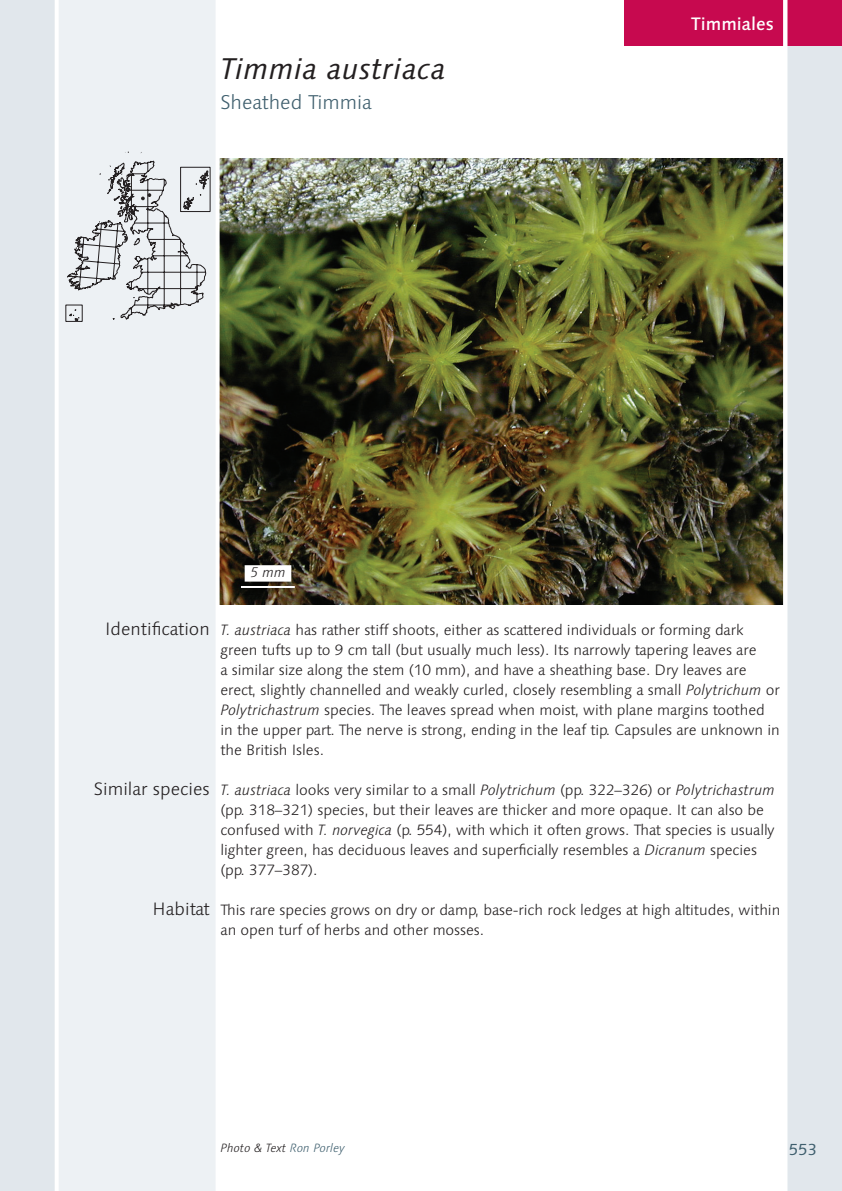
<style>
.page{position:relative;width:842px;height:1191px;background:#fff}
.page>*{position:absolute;margin:0;border:0;box-sizing:border-box;transform-origin:0 0}
.Title_1_Moss_Species{font:italic 30px "Linotype Syntax";letter-spacing:.01em;color:#231f20}
.Title_3_Moss_English{font:300 20px "Linotype Syntax";color:#3f5f6e}
.Text_Subheads_Right{font:300 18px "Linotype Syntax";color:#231f20}
.Title_4_Order_Name{font:500 18px "Linotype Syntax";color:#fff}
.t1{font:16px "Linotype Syntax";color:#3f5f6e}
.Text_Body{font:300 15px/20px "Linotype Syntax";letter-spacing:-.005em;color:#231f20}
.Photo_Scale_Bar_With{font:italic 300 14px "Linotype Syntax";color:#231f20}
.Text_Credits{font:italic 300 12px "Linotype Syntax";color:#231f20}
.s1{font-style:italic}
.s2{color:#3f5f6e}
</style>
<div class="page">
<img style="left:220px;top:159px;width:563px;height:445px">
<div style="left:785px;top:0;width:57px;height:1191px;background:#e1e7ec"></div>
<div style="left:624px;top:0;width:218px;height:45px;background:#c7094f"></div>
<div style="left:0;top:0;width:218px;height:1191px;background:#edf1f4"></div>
<svg style="left:66px;top:152px;width:144px;height:169px"></svg>
<div style="left:0;top:0;width:57px;height:1191px;background:#e1e7ec"></div>
<hr style="left:241px;top:586px;width:54px;height:2px;background:#fff">
<div style="left:245px;top:565px;width:46px;height:16px;background:#fff"></div>
<hr style="left:55px;top:0;width:4px;height:1191px;background:#fff">
<hr style="left:216px;top:0;width:4px;height:1191px;background:#fff">
<hr style="left:783px;top:0;width:4px;height:1191px;background:#fff">
<p class="Title_1_Moss_Species" style="left:220px;top:51px;width:227px">Timmia austriaca</p>
<p class="Title_3_Moss_English" style="left:220px;top:90px;width:153px">Sheathed Timmia</p>
<p class="Title_4_Order_Name" style="left:691px;top:13px;width:84px">Timmiales</p>
<p class="Photo_Scale_Bar_With" style="left:250px;top:564px;width:37px">5 mm</p>
<p class="Text_Subheads_Right" style="left:105px;top:618px;width:106px">Identification</p>
<p class="Text_Subheads_Right" style="left:94px;top:778px;width:117px">Similar species</p>
<p class="Text_Subheads_Right" style="left:153px;top:898px;width:59px">Habitat</p>
<p class="Text_Body" style="left:220px;top:620px;width:561px"><span class="s1">T. austriaca</span> has rather stiff shoots, either as scattered individuals or forming dark green tufts up to 9 cm tall (but usually much less). Its narrowly tapering leaves are<br>a similar size along the stem (10 mm), and have a sheathing base. Dry leaves are erect, slightly channelled and weakly curled, closely resembling a small <span class="s1">Polytrichum</span> or <span class="s1">Polytrichastrum</span> species. The leaves spread when moist, with plane margins toothed in the upper part. The nerve is strong, ending in the leaf tip. Capsules are unknown in the British Isles.</p>
<p class="Text_Body" style="left:220px;top:780px;width:556px"><span class="s1">T. austriaca</span> looks very similar to a small <span class="s1">Polytrichum</span> (pp. 322–326) or <span class="s1">Polytrichastrum </span>(pp. 318–321) species, but their leaves are thicker and more opaque. It can also be confused with <span class="s1">T. norvegica</span> (p. 554), with which it often grows. That species is usually lighter green, has deciduous leaves and superficially resembles a <span class="s1">Dicranum</span> species (pp. 377–387).</p>
<p class="Text_Body" style="left:220px;top:900px;width:561px">This rare species grows on dry or damp, base-rich rock ledges at high altitudes, within an open turf of herbs and other mosses.</p>
<p class="Text_Credits" style="left:220px;top:1140px;width:126px">Photo &amp; Text <span class="s2">Ron Porley</span></p>
<p class="t1" style="left:789px;top:1139px;width:30px">553</p>
</div>
